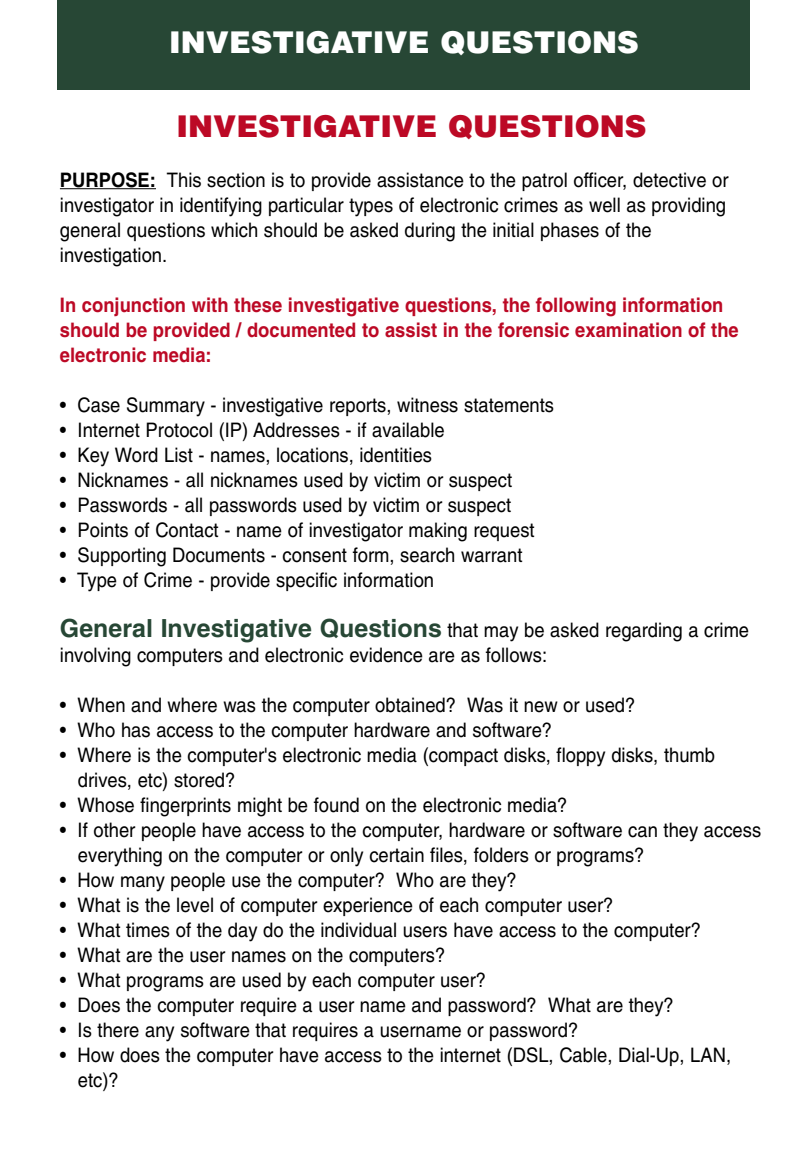
<style>
.page{position:relative;width:810px;height:1170px;background:#fff}
.page>*{position:absolute;margin:0;border:0;box-sizing:border-box;transform-origin:0 0}
.t1{font:900 30px "Helvetica";color:#bc0925}
.t2{font:900 30px "Helvetica";color:#fff}
.t3{font:700 25px "Helvetica";color:#274735}
.t4{font:20px/25px "Helvetica";color:#000;scale:.92 1}
.t5{font:700 20px/25px "Helvetica";color:#bc0925;scale:.92 1}
.s1{font-weight:700}
.s2{font-weight:400;font-size:20px;color:#000}
</style>
<div class="page">
<hr style="left:60px;top:188px;width:96px;height:1px;background:#000">
<div style="left:57px;top:0;width:693px;height:90px;background:#274735"></div>
<h1 class="t2" style="left:169px;top:25px;width:471px">INVESTIGATIVE QUESTIONS</h1>
<h1 class="t1" style="left:177px;top:109px;width:471px">INVESTIGATIVE QUESTIONS</h1>
<p class="t4" style="left:60px;top:169px;width:728px"><span class="s1">PURPOSE:</span> This section is to provide assistance to the patrol officer, detective or investigator in identifying particular types of electronic crimes as well as providing general questions which should be asked during the initial phases of the investigation.</p>
<p class="t5" style="left:60px;top:294px;width:739px">In conjunction with these investigative questions, the following information should be provided / documented to assist in the forensic examination of the electronic media:</p>
<p class="t4" style="left:60px;top:394px;width:539px">• Case Summary - investigative reports, witness statements</p>
<p class="t4" style="left:60px;top:419px;width:420px">• Internet Protocol (IP) Addresses - if available</p>
<p class="t4" style="left:60px;top:444px;width:406px">• Key Word List - names, locations, identities</p>
<p class="t4" style="left:60px;top:469px;width:493px">• Nicknames - all nicknames used by victim or suspect</p>
<p class="t4" style="left:60px;top:494px;width:492px">• Passwords - all passwords used by victim or suspect</p>
<p class="t4" style="left:60px;top:519px;width:518px">• Points of Contact - name of investigator making request</p>
<p class="t4" style="left:60px;top:544px;width:504px">• Supporting Documents - consent form, search warrant</p>
<p class="t4" style="left:60px;top:569px;width:408px">• Type of Crime - provide specific information</p>
<p class="t3" style="left:60px;top:618px;width:691px">General Investigative Questions <span class="s2">that may be asked regarding a crime</span></p>
<p class="t4" style="left:60px;top:644px;width:531px">involving computers and electronic evidence are as follows:</p>
<p class="t4" style="left:60px;top:694px;width:627px">• When and where was the computer obtained? Was it new or used?</p>
<p class="t4" style="left:60px;top:719px;width:537px">• Who has access to the computer hardware and software?</p>
<p class="t4" style="left:78px;top:744px;width:694px;text-indent:-18px">• Where is the computer's electronic media (compact disks, floppy disks, thumb drives, etc) stored?</p>
<p class="t4" style="left:60px;top:794px;width:553px">• Whose fingerprints might be found on the electronic media?</p>
<p class="t4" style="left:78px;top:819px;width:744px;text-indent:-18px">• If other people have access to the computer, hardware or software can they access everything on the computer or only certain files, folders or programs?</p>
<p class="t4" style="left:60px;top:869px;width:498px">• How many people use the computer? Who are they?</p>
<p class="t4" style="left:60px;top:894px;width:603px">• What is the level of computer experience of each computer user?</p>
<p class="t4" style="left:60px;top:919px;width:698px">• What times of the day do the individual users have access to the computer?</p>
<p class="t4" style="left:60px;top:944px;width:420px">• What are the user names on the computers?</p>
<p class="t4" style="left:60px;top:969px;width:465px">• What programs are used by each computer user?</p>
<p class="t4" style="left:60px;top:994px;width:669px">• Does the computer require a user name and password? What are they?</p>
<p class="t4" style="left:60px;top:1019px;width:565px">• Is there any software that requires a username or password?</p>
<p class="t4" style="left:78px;top:1044px;width:711px;text-indent:-18px">• How does the computer have access to the internet (DSL, Cable, Dial-Up, LAN, etc)?</p>
</div>
